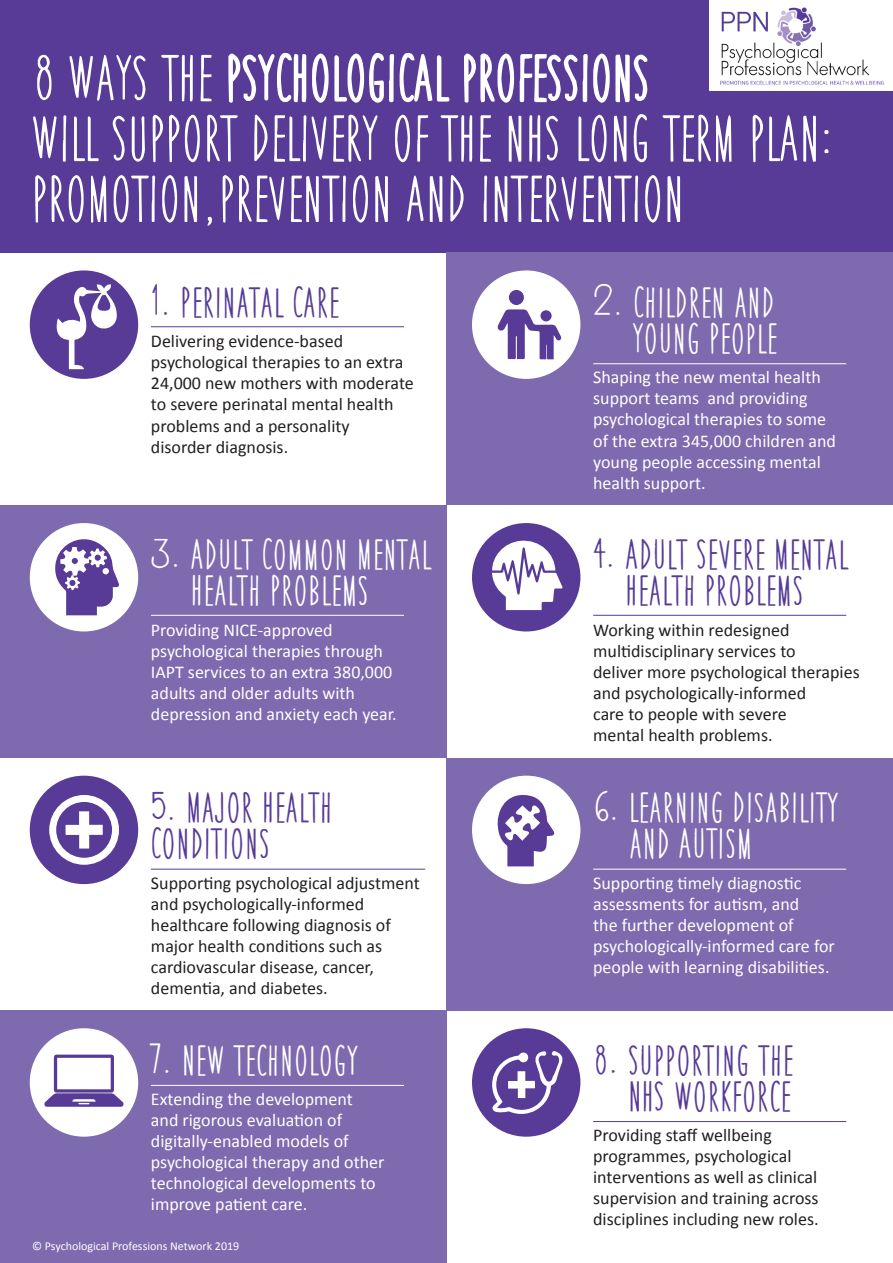
<style>
.page{position:relative;width:893px;height:1263px;background:#fff}
.page>*{position:absolute;margin:0;border:0;box-sizing:border-box;transform-origin:0 0}
.t1{font:50.25px/60.3px "Thin Skinned";color:#fff}
.t2{font:33px/36px "Thin Skinned";color:#fff}
.t3{font:33px/36px "Thin Skinned";color:#573b97}
.t4{font:18px/21px "Calibri";color:#231f20}
.t5{font:18px/21px "Calibri";color:#fff}
.t6{font:12px "Calibri";color:#fff}
</style>
<div class="page">
<div style="left:0;top:0;width:893px;height:253px;background:#573b97"></div>
<div style="left:446px;top:253px;width:447px;height:252px;background:#7e6aaf"></div>
<div style="left:446px;top:758px;width:447px;height:252px;background:#7e6aaf"></div>
<div style="left:0;top:505px;width:446px;height:253px;background:#7e6aaf"></div>
<div style="left:0;top:1010px;width:446px;height:253px;background:#7e6aaf"></div>
<div style="left:30px;top:270px;width:108px;height:109px;background:#573b97;border-radius:50%"></div>
<div style="left:30px;top:776px;width:108px;height:108px;background:#573b97;border-radius:50%"></div>
<div style="left:472px;top:270px;width:108px;height:109px;background:#fff;border-radius:50%"></div>
<div style="left:472px;top:776px;width:108px;height:108px;background:#fff;border-radius:50%"></div>
<hr style="left:151px;top:326px;width:253px;height:1px;background:#573b97">
<hr style="left:151px;top:869px;width:274px;height:1px;background:#573b97">
<hr style="left:593px;top:363px;width:253px;height:1px;background:#fff">
<hr style="left:593px;top:869px;width:253px;height:1px;background:#fff">
<div style="left:30px;top:523px;width:108px;height:108px;background:#fff;border-radius:50%"></div>
<div style="left:30px;top:1028px;width:108px;height:109px;background:#fff;border-radius:50%"></div>
<hr style="left:151px;top:615px;width:253px;height:1px;background:#fff">
<hr style="left:151px;top:1085px;width:253px;height:1px;background:#fff">
<div style="left:472px;top:523px;width:108px;height:108px;background:#573b97;border-radius:50%"></div>
<div style="left:472px;top:1028px;width:108px;height:109px;background:#573b97;border-radius:50%"></div>
<hr style="left:593px;top:615px;width:253px;height:1px;background:#573b97">
<hr style="left:593px;top:1121px;width:253px;height:1px;background:#573b97">
<svg style="left:228px;top:53px;width:222px;height:50px"></svg>
<svg style="left:464px;top:53px;width:184px;height:50px"></svg>
<div style="left:710px;top:0;width:183px;height:90px;background:#fff"></div>
<img style="left:720px;top:7px;width:164px;height:78px">
<svg style="left:56px;top:284px;width:61px;height:85px"></svg>
<svg style="left:497px;top:309px;width:65px;height:50px"></svg>
<div style="left:509px;top:290px;width:15px;height:15px;background:#573b97;border-radius:50%"></div>
<div style="left:540px;top:310px;width:12px;height:11px;background:#573b97;border-radius:50%"></div>
<svg style="left:492px;top:540px;width:71px;height:70px"></svg>
<svg style="left:55px;top:539px;width:64px;height:76px"></svg>
<div style="left:69px;top:580px;width:7px;height:6px;background:#573b97;border-radius:50%"></div>
<svg style="left:49px;top:795px;width:70px;height:70px"></svg>
<svg style="left:497px;top:795px;width:58px;height:71px"></svg>
<svg style="left:44px;top:1054px;width:80px;height:53px"></svg>
<svg style="left:492px;top:1051px;width:71px;height:63px"></svg>
<h1 class="t1" style="left:32px;top:48px;width:803px">8 WAYS THE PSYCHOLOGICAL PROFESSIONS<br>WILL SUPPORT DELIVERY OF THE NHS LONG TERM PLAN:<br>PROMOTION,PREVENTION AND INTERVENTION</h1>
<h2 class="t3" style="left:151px;top:284px;width:190px">1. PERINATAL CARE</h2>
<p class="t4" style="left:151px;top:331px;width:264px">Delivering evidence-based psychological therapies to an extra<br>24,000 new mothers with moderate to severe perinatal mental health problems and a personality disorder diagnosis.</p>
<h2 class="t2" style="left:191px;top:536px;width:242px;text-indent:-40px">3. ADULT COMMON MENTAL<br>HEALTH PROBLEMS</h2>
<p class="t5" style="left:151px;top:620px;width:247px">Providing NICE-approved psychological therapies through<br>IAPT services to an extra 380,000 adults and older adults with depression and anxiety each year.</p>
<h2 class="t3" style="left:151px;top:789px;width:183px">5. MAJOR HEALTH<br>CONDITIONS</h2>
<p class="t4" style="left:151px;top:872px;width:270px">Supporting psychological adjustment and psychologically-informed healthcare following diagnosis of major health conditions such as cardiovascular disease, cancer, dementia, and diabetes.</p>
<h2 class="t2" style="left:151px;top:1042px;width:209px">7. NEW TECHNOLOGY</h2>
<p class="t5" style="left:151px;top:1089px;width:235px">Extending the development and rigorous evaluation of digitally-enabled models of psychological therapy and other technological developments to improve patient care.</p>
<p class="t6" style="left:32px;top:1239px;width:209px">© Psychological Professions Network 2019</p>
<h2 class="t2" style="left:593px;top:284px;width:186px;text-align:right">2. CHILDREN AND<br>YOUNG PEOPLE</h2>
<p class="t5" style="left:593px;top:367px;width:244px">Shaping the new mental health support teams and providing psychological therapies to some of the extra 345,000 children and young people accessing mental health support.</p>
<h2 class="t3" style="left:593px;top:536px;width:257px;text-align:center">4. ADULT SEVERE MENTAL<br>HEALTH PROBLEMS</h2>
<p class="t4" style="left:593px;top:620px;width:268px">Working within redesigned multidisciplinary services to<br>deliver more psychological therapies and psychologically-informed<br>care to people with severe<br>mental health problems.</p>
<h2 class="t2" style="left:629px;top:789px;width:211px;text-indent:-36px">6. LEARNING DISABILITY<br>AND AUTISM</h2>
<p class="t5" style="left:593px;top:872px;width:243px">Supporting timely diagnostic assessments for autism, and<br>the further development of psychologically-informed care for people with learning disabilities.</p>
<h2 class="t3" style="left:593px;top:1042px;width:202px;text-align:right">8. SUPPORTING THE<br>NHS WORKFORCE</h2>
<p class="t4" style="left:593px;top:1125px;width:227px">Providing staff wellbeing programmes, psychological interventions as well as clinical supervision and training across disciplines including new roles.</p>
</div>
